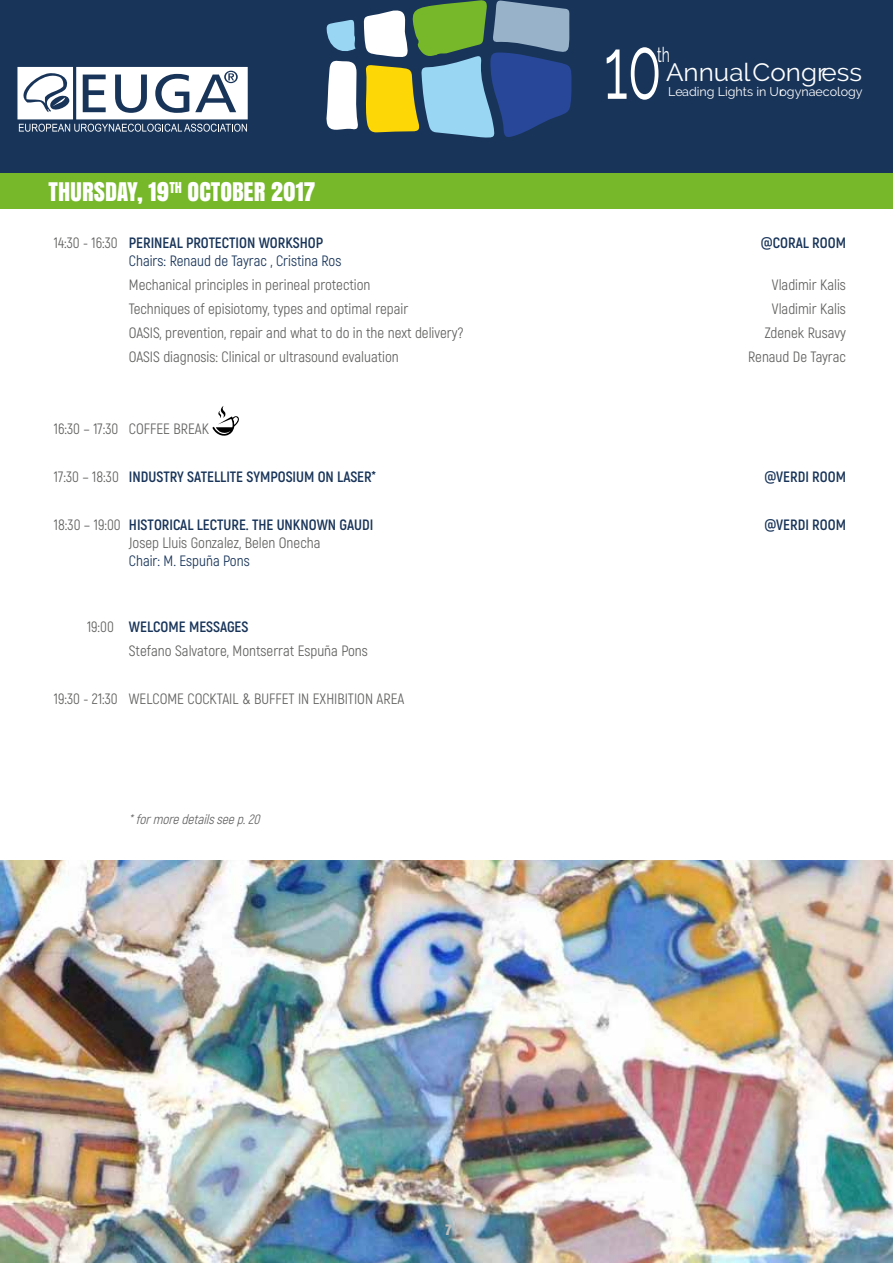
<style>
.page{position:relative;width:893px;height:1263px;background:#fff}
.page>*{position:absolute;margin:0;border:0;box-sizing:border-box;transform-origin:0 0}
.t1{font:86.4px "Raleway";color:#fff;scale:.64 1}
.t2{font:25.05px "Raleway";color:#fff;scale:1.04 1}
.t3{font:24px "Anton";color:#fff}
.t4{font:20.85px "Raleway";color:#fff;scale:.67 1}
.t5{font:15px/24px "Akrobat";color:#616160}
.t6{font:700 15px "Akrobat";color:#183459}
.t7{font:15px "Akrobat";color:#183459}
.t8{font:italic 13.5px "Akrobat";color:#646363}
.t9{font:13.5px "Anton";color:#bebebe}
.t10{font:12.45px "Raleway";color:#fff}
.s1{font-weight:400;color:#616160}
.s2{font-weight:700;color:#183459}
</style>
<div class="page">
<img style="left:0;top:860px;width:893px;height:403px">
<div style="left:0;top:153px;width:893px;height:55px;background:#76b82a"></div>
<div style="left:0;top:0;width:893px;height:172px;background:#183459"></div>
<svg style="left:17px;top:67px;width:231px;height:65px"></svg>
<svg style="left:326px;top:0;width:246px;height:138px"></svg>
<svg style="left:212px;top:406px;width:27px;height:30px"></svg>
<h3 class="t3" style="left:49px;top:173px;width:268px">THURSDAY, 19<sup>TH</sup> OCTOBER 2017</h3>
<h1 class="t1" style="left:604px;top:18px;width:91px">10</h1>
<h3 class="t4" style="left:657px;top:43px;width:21px">th</h3>
<h2 class="t2" style="left:666px;top:58px;width:190px">Annual Congress</h2>
<p class="t10" style="left:668px;top:84px;width:196px">Leading Lights in Urogynaecology</p>
<p class="t6" style="left:54px;top:234px;width:271px"><span class="s1">14:30 - 16:30</span> PERINEAL PROTECTION WORKSHOP</p>
<p class="t6" style="left:761px;top:234px;width:87px">@CORAL ROOM</p>
<p class="t7" style="left:129px;top:252px;width:214px">Chairs: Renaud de Tayrac , Cristina Ros</p>
<p class="t5" style="left:129px;top:273px;width:243px">Mechanical principles in perineal protection</p>
<p class="t5" style="left:772px;top:273px;width:76px">Vladimir Kalis</p>
<p class="t5" style="left:129px;top:297px;width:281px">Techniques of episiotomy, types and optimal repair</p>
<p class="t5" style="left:772px;top:297px;width:76px">Vladimir Kalis</p>
<p class="t5" style="left:129px;top:321px;width:336px">OASIS, prevention, repair and what to do in the next delivery?</p>
<p class="t5" style="left:765px;top:321px;width:83px">Zdenek Rusavy</p>
<p class="t5" style="left:129px;top:345px;width:271px">OASIS diagnosis: Clinical or ultrasound evaluation</p>
<p class="t5" style="left:748px;top:345px;width:99px">Renaud De Tayrac</p>
<p class="t5" style="left:54px;top:417px;width:156px">16:30 – 17:30 COFFEE BREAK</p>
<p class="t6" style="left:54px;top:468px;width:324px"><span class="s1">17:30 – 18:30</span> INDUSTRY SATELLITE SYMPOSIUM ON LASER*</p>
<p class="t6" style="left:764px;top:468px;width:83px">@VERDI ROOM</p>
<p class="t6" style="left:54px;top:516px;width:321px"><span class="s1">18:30 – 19:00</span> HISTORICAL LECTURE. THE UNKNOWN GAUDI</p>
<p class="t6" style="left:764px;top:516px;width:83px">@VERDI ROOM</p>
<p class="t5" style="left:129px;top:531px;width:193px">Josep Lluis Gonzalez, Belen Onecha</p>
<p class="t7" style="left:129px;top:552px;width:122px">Chair: M. Espuña Pons</p>
<p class="t5" style="left:129px;top:615px;width:240px;text-indent:-42px">19:00 <span class="s2">WELCOME MESSAGES<br></span>Stefano Salvatore, Montserrat Espuña Pons</p>
<p class="t5" style="left:54px;top:687px;width:352px">19:30 - 21:30 WELCOME COCKTAIL &amp; BUFFET IN EXHIBITION AREA</p>
<p class="t8" style="left:129px;top:811px;width:136px">*formoredetailsseep.20</p>
<p class="t9" style="left:445px;top:1219px;width:8px">7</p>
</div>
